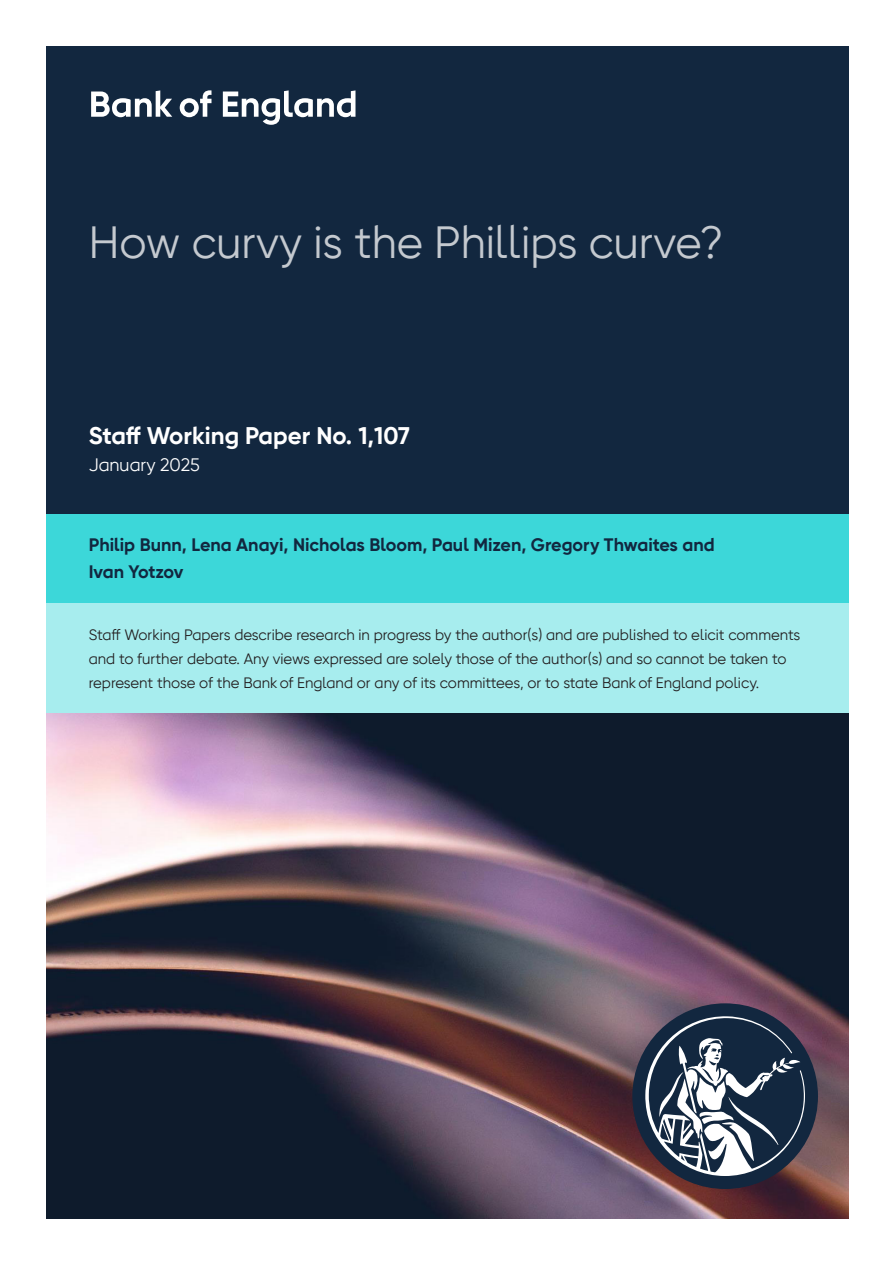
<style>
.page{position:relative;width:893px;height:1263px;background:#fff}
.page>*{position:absolute;margin:0;border:0;box-sizing:border-box;transform-origin:0 0}
.t1{font:45px "Gilroy For BOE";color:#c4c9cf}
.t2{font:700 24px "Gilroy For BOE";color:#fff}
.t3{font:700 18px/27px "Gilroy For BOE";color:#12273f}
.t4{font:18px "Gilroy For BOE";color:#fff}
.t5{font:15px/24px "Gilroy For BOE";color:#231f20}
</style>
<div class="page">
<img style="left:46px;top:712px;width:803px;height:507px">
<div style="left:46px;top:46px;width:803px;height:468px;background:#12273f"></div>
<div style="left:632px;top:1003px;width:186px;height:186px;background:#12273f;border-radius:50%"></div>
<svg style="left:644px;top:1015px;width:161px;height:161px"></svg>
<svg style="left:91px;top:90px;width:81px;height:27px"></svg>
<svg style="left:180px;top:90px;width:31px;height:27px"></svg>
<svg style="left:223px;top:90px;width:132px;height:35px"></svg>
<div style="left:46px;top:555px;width:803px;height:157px;background:#a7edee"></div>
<div style="left:46px;top:514px;width:803px;height:89px;background:#3cd7d9"></div>
<h1 class="t1" style="left:89px;top:216px;width:636px">How curvy is the Phillips curve?</h1>
<h2 class="t2" style="left:89px;top:422px;width:323px">Staff Working Paper No. 1,107</h2>
<p class="t4" style="left:89px;top:455px;width:112px">January 2025</p>
<p class="t3" style="left:89px;top:532px;width:627px">Philip Bunn, Lena Anayi, Nicholas Bloom, Paul Mizen, Gregory Thwaites and<br>Ivan Yotzov</p>
<p class="t5" style="left:89px;top:623px;width:713px">Staff Working Papers describe research in progress by the author(s) and are published to elicit comments and to further debate. Any views expressed are solely those of the author(s) and so cannot be taken to represent those of the Bank of England or any of its committees, or to state Bank of England policy.</p>
</div>
